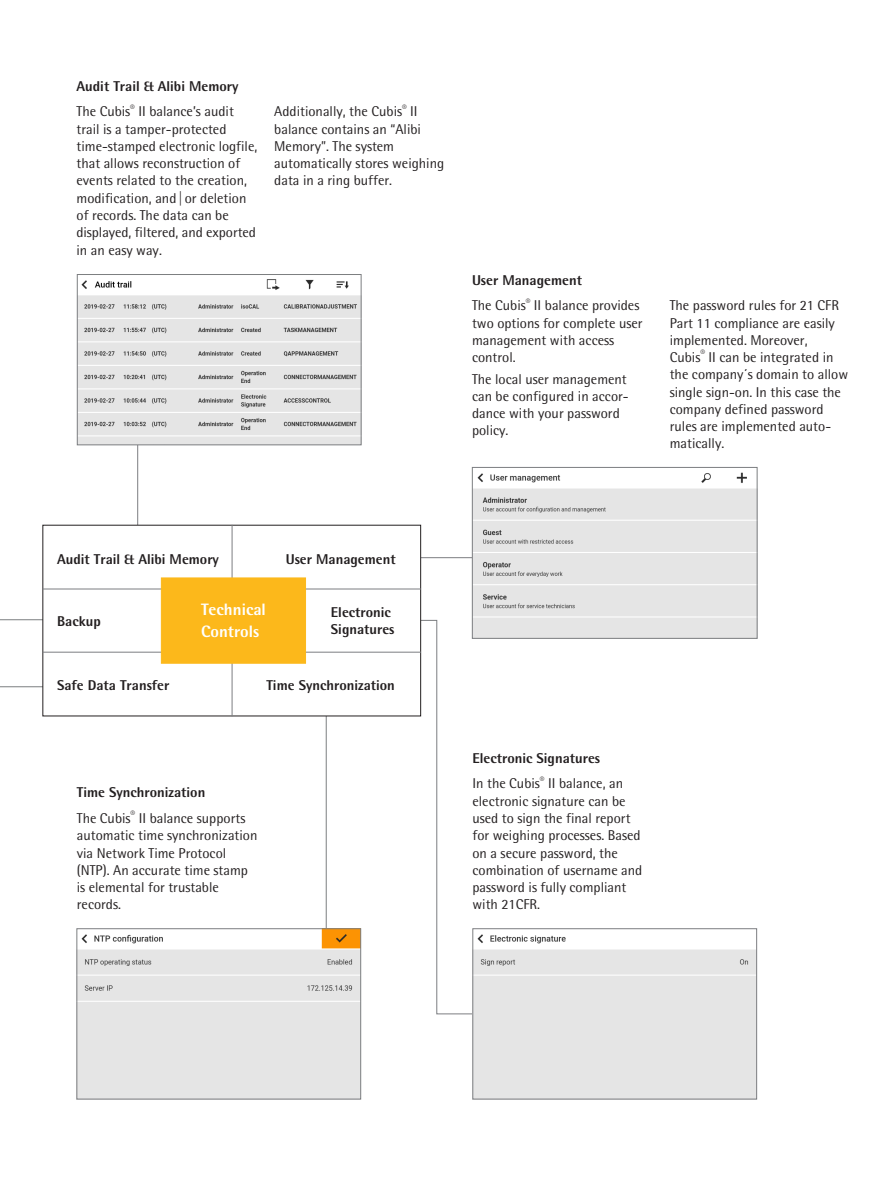
<style>
.page{position:relative;width:893px;height:1191px;background:#fff}
.page>*{position:absolute;margin:0;border:0;box-sizing:border-box;transform-origin:0 0}
.t1{font:800 16.5px/21.8px "Sartorius Rotis Sans 2013";color:#fff}
.t2{font:14.25px/17.2px "Sartorius Rotis Sans 2013";color:#231f20}
.t3{font:800 14.25px/17.2px "Sartorius Rotis Sans 2013";color:#231f20}
.s1{font-weight:800}
</style>
<div class="page">
<svg style="left:0;top:686px;width:67px;height:31px"></svg>
<svg style="left:420px;top:620px;width:62px;height:394px"></svg>
<svg style="left:310px;top:716px;width:17px;height:212px"></svg>
<svg style="left:0;top:330px;width:200px;height:337px"></svg>
<svg style="left:421px;top:541px;width:51px;height:17px"></svg>
<img style="left:474px;top:472px;width:281px;height:164px">
<div style="left:472px;top:467px;width:285px;height:171px;border:1px solid #7c7e81"></div>
<img style="left:474px;top:930px;width:281px;height:167px">
<div style="left:472px;top:928px;width:285px;height:171px;border:1px solid #7c7e81"></div>
<img style="left:79px;top:279px;width:280px;height:164px">
<div style="left:77px;top:274px;width:284px;height:171px;border:1px solid #7c7e81"></div>
<img style="left:79px;top:930px;width:280px;height:167px">
<div style="left:77px;top:928px;width:284px;height:171px;border:1px solid #7c7e81"></div>
<div style="left:43px;top:525px;width:378px;height:191px;background:#fff"></div>
<hr style="left:43px;top:652px;width:378px;height:1px;background:#7c7e81">
<hr style="left:43px;top:588px;width:378px;height:1px;background:#7c7e81">
<hr style="left:232px;top:525px;width:1px;height:191px;background:#7c7e81">
<div style="left:161px;top:577px;width:145px;height:86px;background:#fcb81b;border:1px solid #fcb81b"></div>
<p class="t2" style="left:77px;top:73px;width:163px;line-height:25.7px"><span class="s1">Audit Trail &amp; Alibi Memory<br></span>The Cubis<sup>®</sup> II balance’s audit</p>
<p class="t2" style="left:77px;top:120px;width:182px">trail is a tamper-protected time-stamped electronic logfile, that allows reconstruction of events related to the creation, modification, and|or deletion of records. The data can be displayed, filtered, and exported in an easy way.</p>
<p class="t2" style="left:274px;top:103px;width:172px">Additionally, the Cubis<sup>®</sup> II balance contains an “Alibi<br>Memory”. The system automatically stores weighing data in a ring buffer.</p>
<p class="t2" style="left:472px;top:267px;width:169px;line-height:25.7px"><span class="s1">User Management<br></span>The Cubis<sup>®</sup> II balance provides</p>
<p class="t2" style="left:472px;top:314px;width:172px">two options for complete user management with access control.</p>
<p class="t2" style="left:472px;top:370px;width:158px">The local user management can be configured in accor&shy;dance with your password policy.</p>
<p class="t2" style="left:670px;top:297px;width:180px">The password rules for 21 CFR<br>Part 11 compliance are easily implemented. Moreover,<br>Cubis<sup>®</sup> II can be integrated in the company´s domain to allow single sign-on. In this case the company defined password rules are implemented auto&shy;matically.</p>
<p class="t3" style="left:57px;top:550px;width:163px">Audit Trail &amp; Alibi Memory</p>
<p class="t3" style="left:57px;top:612px;width:45px">Backup</p>
<p class="t1" style="left:201px;top:598px;width:66px">Technical<br>Controls</p>
<p class="t3" style="left:286px;top:550px;width:111px">User Management</p>
<p class="t3" style="left:331px;top:603px;width:65px">Electronic<br>Signatures</p>
<p class="t3" style="left:57px;top:676px;width:114px">Safe Data Transfer</p>
<p class="t3" style="left:266px;top:676px;width:130px">Time Synchronization</p>
<p class="t2" style="left:77px;top:779px;width:170px;line-height:25.8px"><span class="s1">Time Synchronization<br></span>The Cubis<sup>®</sup> II balance supports</p>
<p class="t2" style="left:77px;top:826px;width:182px">automatic time synchronization via Network Time Protocol (NTP). An accurate time stamp is elemental for trustable records.</p>
<p class="t2" style="left:472px;top:745px;width:152px;line-height:25.7px"><span class="s1">Electronic Signatures<br></span>In the Cubis<sup>®</sup> II balance, an</p>
<p class="t2" style="left:472px;top:792px;width:171px">electronic signature can be used to sign the final report for weighing processes. Based on a secure password, the combination of username and password is fully compliant with 21CFR.</p>
</div>
